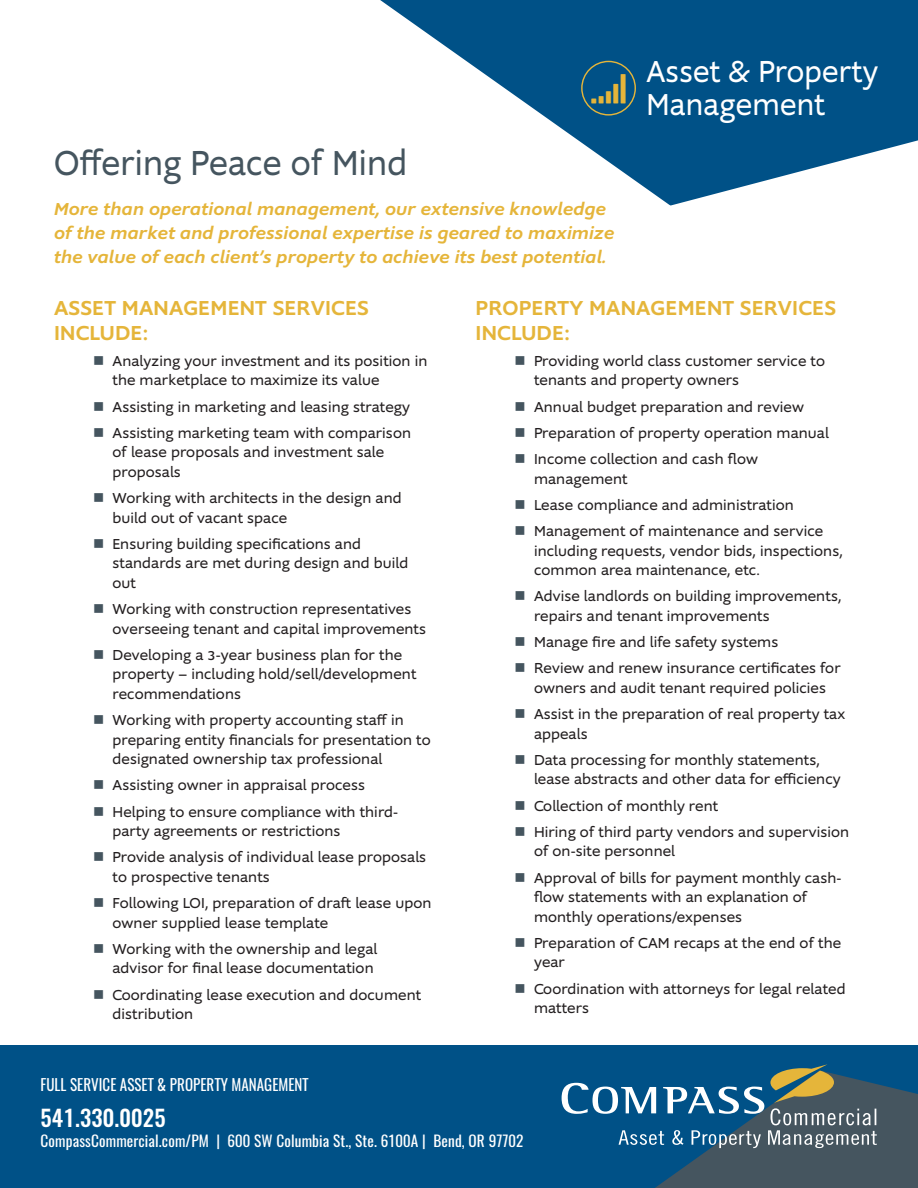
<style>
.page{position:relative;width:918px;height:1188px;background:#fff}
.page>*{position:absolute;margin:0;border:0;box-sizing:border-box;transform-origin:0 0}
.Headline{font:36px "Supra";letter-spacing:.01em;color:#45555f;scale:.93 1}
.Division_page_2{font:31.5px "Supra";letter-spacing:.01em;color:#fff;scale:.93 1}
.PHONE{font:500 22.5px "Oswald";letter-spacing:.01em;color:#fff}
.Subhead{font:500 21px/25.2px "Supra";letter-spacing:.01em;color:#e5b53a}
.Emphasis{font:italic 500 18px "Supra";letter-spacing:.01em;color:#e5b53a}
.DESCRIPTION{font:15.6px "Oswald";letter-spacing:.005em;color:#fff;scale:.96 1}
.t1{font:15px/19.5px "Supra";letter-spacing:.01em;color:#231f20}
.ADDRESS{font:15px "Oswald";letter-spacing:.01em;color:#fff}
</style>
<div class="page">
<svg style="left:380px;top:0;width:538px;height:206px;fill:#005187"></svg>
<div style="left:0;top:1045px;width:918px;height:143px;background:#005187"></div>
<div style="left:581px;top:61px;width:55px;height:55px;border:1px solid #e5b53a;border-radius:50%"></div>
<svg style="left:562px;top:1064px;width:356px;height:124px"></svg>
<svg style="left:591px;top:74px;width:35px;height:29px"></svg>
<p class="Division_page_2" style="left:646px;top:51px;width:251px">Asset &amp; Property</p>
<p class="Division_page_2" style="left:646px;top:84px;width:194px">Management</p>
<p class="Headline" style="left:54px;top:139px;width:381px">Offering Peace of Mind</p>
<p class="Emphasis" style="left:54px;top:196px;width:554px">More than operational management, our extensive knowledge</p>
<p class="Emphasis" style="left:54px;top:220px;width:562px">of the market and professional expertise is geared to maximize</p>
<p class="Emphasis" style="left:54px;top:244px;width:554px">the value of each client’s property to achieve its best potential.</p>
<p class="Subhead" style="left:54px;top:295px;width:316px">ASSET MANAGEMENT SERVICES<br>INCLUDE:</p>
<p class="t1" style="left:112px;top:351px;width:316px">Analyzing your investment and its position in the marketplace to maximize its value</p>
<p class="t1" style="left:112px;top:397px;width:299px">Assisting in marketing and leasing strategy</p>
<p class="t1" style="left:112px;top:423px;width:300px">Assisting marketing team with comparison of lease proposals and investment sale proposals</p>
<p class="t1" style="left:112px;top:488px;width:291px">Working with architects in the design and build out of vacant space</p>
<p class="t1" style="left:112px;top:534px;width:297px">Ensuring building specifications and standards are met during design and build out</p>
<p class="t1" style="left:112px;top:599px;width:315px">Working with construction representatives overseeing tenant and capital improvements</p>
<p class="t1" style="left:112px;top:645px;width:305px">Developing a 3-year business plan for the property — including hold/sell/development recommendations</p>
<p class="t1" style="left:112px;top:710px;width:320px">Working with property accounting staff in preparing entity financials for presentation to designated ownership tax professional</p>
<p class="t1" style="left:112px;top:776px;width:254px">Assisting owner in appraisal process</p>
<p class="t1" style="left:112px;top:802px;width:287px">Helping to ensure compliance with third&shy;party agreements or restrictions</p>
<p class="t1" style="left:112px;top:848px;width:315px">Provide analysis of individual lease proposals to prospective tenants</p>
<p class="t1" style="left:112px;top:893px;width:321px">Following LOI, preparation of draft lease upon owner supplied lease template</p>
<p class="t1" style="left:112px;top:939px;width:266px">Working with the ownership and legal advisor for final lease documentation</p>
<p class="t1" style="left:112px;top:985px;width:310px">Coordinating lease execution and document distribution</p>
<p class="Subhead" style="left:476px;top:295px;width:362px">PROPERTY MANAGEMENT SERVICES<br>INCLUDE:</p>
<p class="t1" style="left:534px;top:351px;width:292px">Providing world class customer service to tenants and property owners</p>
<p class="t1" style="left:534px;top:397px;width:272px">Annual budget preparation and review</p>
<p class="t1" style="left:534px;top:423px;width:296px">Preparation of property operation manual</p>
<p class="t1" style="left:534px;top:449px;width:226px">Income collection and cash flow management</p>
<p class="t1" style="left:534px;top:495px;width:261px">Lease compliance and administration</p>
<p class="t1" style="left:534px;top:521px;width:310px">Management of maintenance and service including requests, vendor bids, inspections, common area maintenance, etc.</p>
<p class="t1" style="left:534px;top:587px;width:309px">Advise landlords on building improvements, repairs and tenant improvements</p>
<p class="t1" style="left:534px;top:632px;width:246px">Manage fire and life safety systems</p>
<p class="t1" style="left:534px;top:659px;width:308px">Review and renew insurance certificates for owners and audit tenant required policies</p>
<p class="t1" style="left:534px;top:704px;width:313px">Assist in the preparation of real property tax appeals</p>
<p class="t1" style="left:534px;top:750px;width:308px">Data processing for monthly statements, lease abstracts and other data for efficiency</p>
<p class="t1" style="left:534px;top:796px;width:186px">Collection of monthly rent</p>
<p class="t1" style="left:534px;top:822px;width:317px">Hiring of third party vendors and supervision of on-site personnel</p>
<p class="t1" style="left:534px;top:868px;width:309px">Approval of bills for payment monthly cash&shy;flow statements with an explanation of monthly operations/expenses</p>
<p class="t1" style="left:534px;top:933px;width:309px">Preparation of CAM recaps at the end of the year</p>
<p class="t1" style="left:534px;top:979px;width:313px">Coordination with attorneys for legal related matters</p>
<p class="DESCRIPTION" style="left:40px;top:1074px;width:281px">FULL SERVICE ASSET &amp; PROPERTY MANAGEMENT</p>
<p class="PHONE" style="left:40px;top:1102px;width:127px">541.330.0025</p>
<p class="ADDRESS" style="left:40px;top:1131px;width:484px">CompassCommercial.com/PM | 600 SW Columbia St., Ste. 6100A | Bend, OR 97702</p>
</div>
